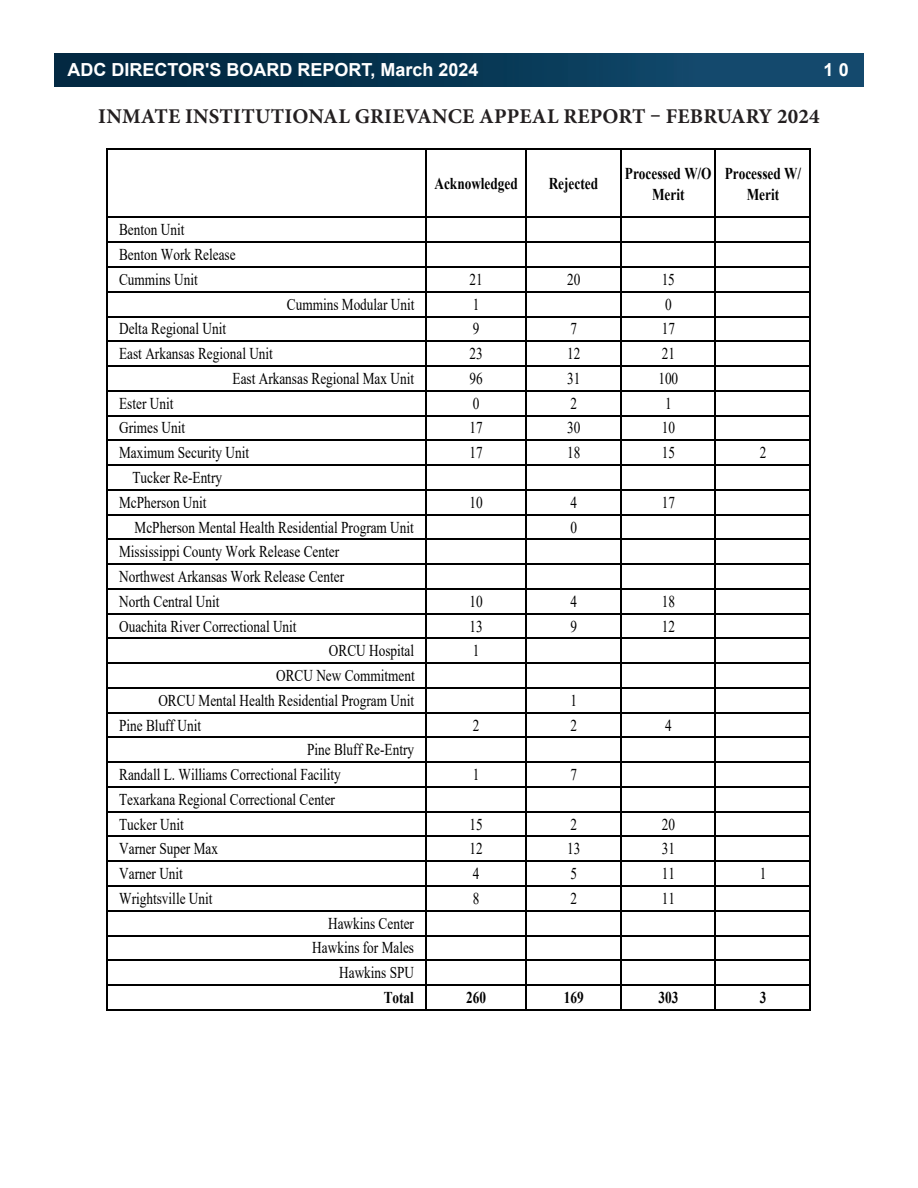
<style>
.page{position:relative;width:918px;height:1188px;background:#fff}
.page>*{position:absolute;margin:0;border:0;box-sizing:border-box;transform-origin:0 0}
.t1{font:700 21px "Minion Pro";letter-spacing:.01em;color:#231f20}
.t2{font:700 18px "Arial";color:#fff}
.t3{font:16.5px/24.8px "Times New Roman";color:#000;scale:.8 1}
.t4{font:700 16.5px/20.9px "Times New Roman";color:#000;text-align:center;scale:.8 1}
.s1{font-weight:700}
</style>
<div class="page">
<img style="left:54px;top:54px;width:810px;height:33px">
<hr style="left:106px;top:149px;width:1px;height:862px;background:#000">
<hr style="left:425px;top:150px;width:1px;height:861px;background:#000">
<hr style="left:525px;top:150px;width:2px;height:861px;background:#000">
<hr style="left:620px;top:150px;width:1px;height:861px;background:#000">
<hr style="left:715px;top:150px;width:1px;height:861px;background:#000">
<hr style="left:809px;top:150px;width:2px;height:861px;background:#000">
<hr style="left:107px;top:149px;width:704px;height:1px;background:#000">
<hr style="left:107px;top:217px;width:704px;height:1px;background:#000">
<hr style="left:107px;top:241px;width:704px;height:2px;background:#000">
<hr style="left:107px;top:266px;width:704px;height:2px;background:#000">
<hr style="left:107px;top:291px;width:704px;height:2px;background:#000">
<hr style="left:107px;top:316px;width:704px;height:1px;background:#000">
<hr style="left:107px;top:340px;width:704px;height:2px;background:#000">
<hr style="left:107px;top:365px;width:704px;height:2px;background:#000">
<hr style="left:107px;top:390px;width:704px;height:2px;background:#000">
<hr style="left:107px;top:415px;width:704px;height:1px;background:#000">
<hr style="left:107px;top:439px;width:704px;height:2px;background:#000">
<hr style="left:107px;top:464px;width:704px;height:2px;background:#000">
<hr style="left:107px;top:489px;width:704px;height:2px;background:#000">
<hr style="left:107px;top:514px;width:704px;height:1px;background:#000">
<hr style="left:107px;top:539px;width:704px;height:1px;background:#000">
<hr style="left:107px;top:563px;width:704px;height:2px;background:#000">
<hr style="left:107px;top:588px;width:704px;height:2px;background:#000">
<hr style="left:107px;top:613px;width:704px;height:1px;background:#000">
<hr style="left:107px;top:638px;width:704px;height:1px;background:#000">
<hr style="left:107px;top:662px;width:704px;height:2px;background:#000">
<hr style="left:107px;top:687px;width:704px;height:2px;background:#000">
<hr style="left:107px;top:712px;width:704px;height:1px;background:#000">
<hr style="left:107px;top:737px;width:704px;height:1px;background:#000">
<hr style="left:107px;top:761px;width:704px;height:2px;background:#000">
<hr style="left:107px;top:786px;width:704px;height:2px;background:#000">
<hr style="left:107px;top:811px;width:704px;height:2px;background:#000">
<hr style="left:107px;top:836px;width:704px;height:1px;background:#000">
<hr style="left:107px;top:860px;width:704px;height:2px;background:#000">
<hr style="left:107px;top:885px;width:704px;height:2px;background:#000">
<hr style="left:107px;top:910px;width:704px;height:2px;background:#000">
<hr style="left:107px;top:935px;width:704px;height:1px;background:#000">
<hr style="left:107px;top:959px;width:704px;height:2px;background:#000">
<hr style="left:107px;top:984px;width:704px;height:2px;background:#000">
<hr style="left:107px;top:1009px;width:704px;height:2px;background:#000">
<p class="t2" style="left:68px;top:57px;width:413px">ADC DIRECTOR'S BOARD REPORT, March 2024</p>
<p class="t2" style="left:824px;top:57px;width:27px">1 0</p>
<p class="t1" style="left:98px;top:102px;width:723px">INMATE INSTITUTIONAL GRIEVANCE APPEAL REPORT – FEBRUARY 2024</p>
<p class="t3" style="left:119px;top:217px;width:147px">Benton Unit<br>Benton Work Release<br>Cummins Unit</p>
<p class="t4" style="left:434px;top:173px;width:106px">Acknowledged</p>
<p class="t4" style="left:549px;top:173px;width:63px">Rejected</p>
<p class="t4" style="left:625px;top:163px;width:110px">Processed W/O<br>Merit</p>
<p class="t4" style="left:725px;top:163px;width:97px">Processed W/<br>Merit</p>
<p class="t3" style="left:470px;top:267px;width:18px">21</p>
<p class="t3" style="left:567px;top:267px;width:18px">20</p>
<p class="t3" style="left:662px;top:267px;width:18px">15</p>
<p class="t3" style="left:287px;top:291px;width:161px">Cummins Modular Unit</p>
<p class="t3" style="left:473px;top:291px;width:10px">1</p>
<p class="t3" style="left:665px;top:291px;width:10px">0</p>
<p class="t3" style="left:119px;top:316px;width:135px">Delta Regional Unit</p>
<p class="t3" style="left:473px;top:316px;width:10px">9</p>
<p class="t3" style="left:570px;top:316px;width:10px">7</p>
<p class="t3" style="left:662px;top:316px;width:18px">17</p>
<p class="t3" style="left:119px;top:341px;width:194px">East Arkansas Regional Unit</p>
<p class="t3" style="left:470px;top:341px;width:18px">23</p>
<p class="t3" style="left:567px;top:341px;width:18px">12</p>
<p class="t3" style="left:662px;top:341px;width:18px">21</p>
<p class="t3" style="left:233px;top:366px;width:228px">East Arkansas Regional Max Unit</p>
<p class="t3" style="left:470px;top:366px;width:18px">96</p>
<p class="t3" style="left:567px;top:366px;width:18px">31</p>
<p class="t3" style="left:658px;top:366px;width:26px">100</p>
<p class="t3" style="left:119px;top:390px;width:69px">Ester Unit</p>
<p class="t3" style="left:473px;top:390px;width:10px">0</p>
<p class="t3" style="left:570px;top:390px;width:10px">2</p>
<p class="t3" style="left:665px;top:390px;width:10px">1</p>
<p class="t3" style="left:119px;top:415px;width:84px">Grimes Unit</p>
<p class="t3" style="left:470px;top:415px;width:18px">17</p>
<p class="t3" style="left:567px;top:415px;width:18px">30</p>
<p class="t3" style="left:662px;top:415px;width:18px">10</p>
<p class="t3" style="left:119px;top:440px;width:164px">Maximum Security Unit</p>
<p class="t3" style="left:470px;top:440px;width:18px">17</p>
<p class="t3" style="left:567px;top:440px;width:18px">18</p>
<p class="t3" style="left:662px;top:440px;width:18px">15</p>
<p class="t3" style="left:760px;top:440px;width:10px">2</p>
<p class="t3" style="left:119px;top:465px;width:130px;text-indent:13px">Tucker Re-Entry<br>McPherson Unit</p>
<p class="t3" style="left:470px;top:489px;width:18px">10</p>
<p class="t3" style="left:570px;top:489px;width:10px">4</p>
<p class="t3" style="left:662px;top:489px;width:18px">17</p>
<p class="t3" style="left:135px;top:514px;width:351px">McPherson Mental Health Residential Program Unit</p>
<p class="t3" style="left:570px;top:514px;width:10px">0</p>
<p class="t3" style="left:119px;top:539px;width:283px">Mississippi County Work Release Center<br>Northwest Arkansas Work Release Center<br>North Central Unit</p>
<p class="t3" style="left:470px;top:588px;width:18px">10</p>
<p class="t3" style="left:570px;top:588px;width:10px">4</p>
<p class="t3" style="left:662px;top:588px;width:18px">18</p>
<p class="t3" style="left:119px;top:613px;width:223px">Ouachita River Correctional Unit</p>
<p class="t3" style="left:470px;top:613px;width:18px">13</p>
<p class="t3" style="left:570px;top:613px;width:10px">9</p>
<p class="t3" style="left:662px;top:613px;width:18px">12</p>
<p class="t3" style="left:329px;top:638px;width:108px">ORCU Hospital</p>
<p class="t3" style="left:473px;top:638px;width:10px">1</p>
<p class="t3" style="left:158px;top:663px;width:322px;text-align:right">ORCU New Commitment<br>ORCU Mental Health Residential Program Unit</p>
<p class="t3" style="left:570px;top:687px;width:10px">1</p>
<p class="t3" style="left:119px;top:712px;width:104px">Pine Bluff Unit</p>
<p class="t3" style="left:473px;top:712px;width:10px">2</p>
<p class="t3" style="left:570px;top:712px;width:10px">2</p>
<p class="t3" style="left:665px;top:712px;width:10px">4</p>
<p class="t3" style="left:119px;top:737px;width:370px;text-indent:188px">Pine Bluff Re-Entry<br>Randall L. Williams Correctional Facility</p>
<p class="t3" style="left:473px;top:762px;width:10px">1</p>
<p class="t3" style="left:570px;top:762px;width:10px">7</p>
<p class="t3" style="left:119px;top:786px;width:271px">Texarkana Regional Correctional Center<br>Tucker Unit</p>
<p class="t3" style="left:470px;top:811px;width:18px">15</p>
<p class="t3" style="left:570px;top:811px;width:10px">2</p>
<p class="t3" style="left:662px;top:811px;width:18px">20</p>
<p class="t3" style="left:119px;top:836px;width:125px">Varner Super Max</p>
<p class="t3" style="left:470px;top:836px;width:18px">12</p>
<p class="t3" style="left:567px;top:836px;width:18px">13</p>
<p class="t3" style="left:662px;top:836px;width:18px">31</p>
<p class="t3" style="left:119px;top:861px;width:81px">Varner Unit</p>
<p class="t3" style="left:473px;top:861px;width:10px">4</p>
<p class="t3" style="left:570px;top:861px;width:10px">5</p>
<p class="t3" style="left:662px;top:861px;width:18px">11</p>
<p class="t3" style="left:760px;top:861px;width:10px">1</p>
<p class="t3" style="left:119px;top:886px;width:118px">Wrightsville Unit</p>
<p class="t3" style="left:473px;top:886px;width:10px">8</p>
<p class="t3" style="left:570px;top:886px;width:10px">2</p>
<p class="t3" style="left:662px;top:886px;width:18px">11</p>
<p class="t3" style="left:312px;top:910px;width:129px;text-align:right">Hawkins Center<br>Hawkins for Males<br>Hawkins SPU<br><span class="s1">Total</span></p>
<p class="t4" style="left:466px;top:987px;width:26px">260</p>
<p class="t4" style="left:564px;top:987px;width:26px">169</p>
<p class="t4" style="left:658px;top:987px;width:26px">303</p>
<p class="t4" style="left:760px;top:987px;width:10px">3</p>
</div>
